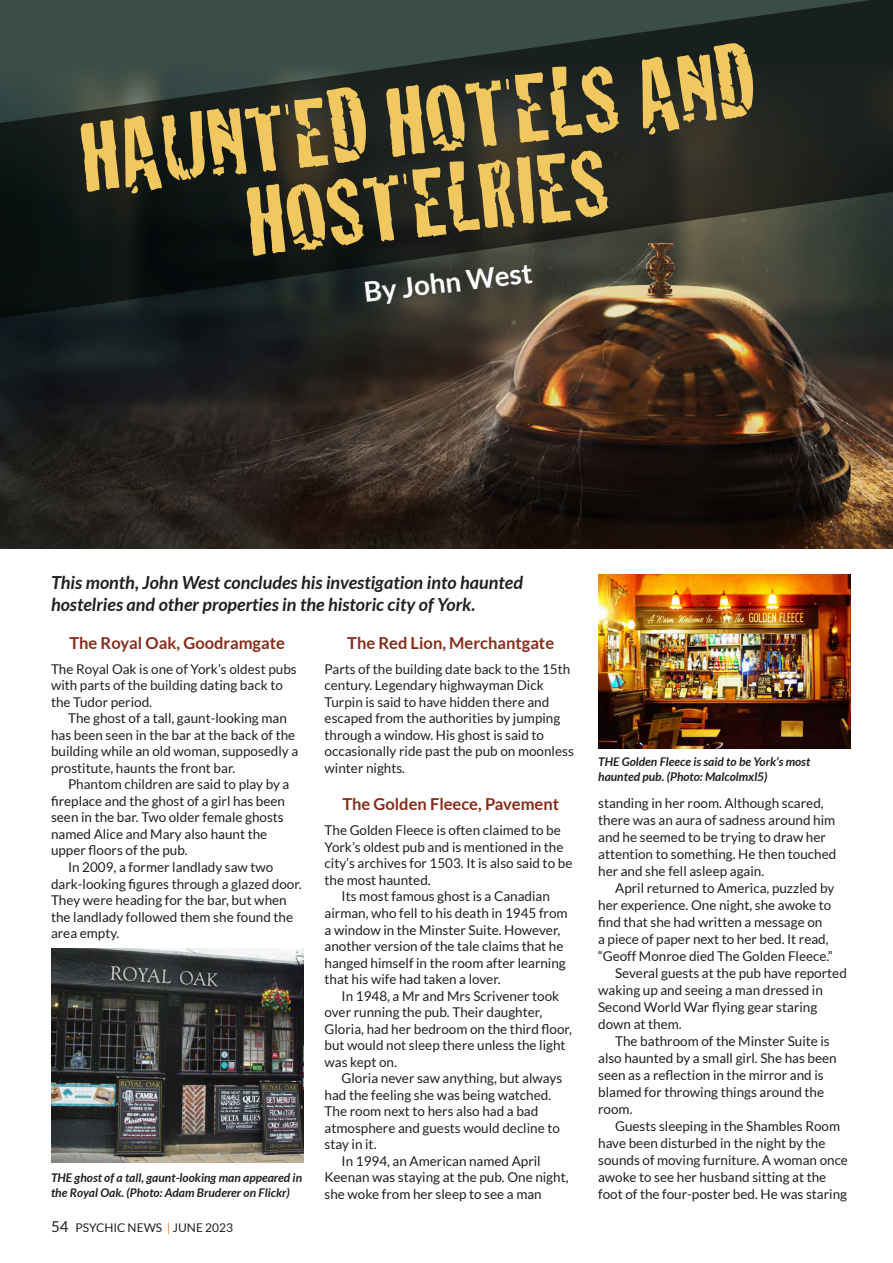
<style>
.page{position:relative;width:893px;height:1263px;background:#fff}
.page>*{position:absolute;margin:0;border:0;box-sizing:border-box;transform-origin:0 0}
.t1{font:700 27.75px "Lato";color:#fff}
.t2{font:italic 700 18px/22.5px "Lato";color:#231f20}
.t3{font:700 16.5px "Lato";color:#882c1c}
.t4{font:13.5px/16.5px "Lato";color:#231f20}
.t5{font:italic 700 12px/15px "Lato";color:#231f20}
.t6{font:12px "Lato";color:#231f20}
.s1{font-size:15px}
.s2{color:#f58220}
</style>
<div class="page">
<img style="left:0;top:331px;width:893px;height:218px">
<svg style="left:0;top:0;width:893px;height:331px;background:#2d332d"></svg>
<svg style="left:247px;top:194px;width:362px;height:62px;background:#685c35"></svg>
<svg style="left:81px;top:43px;width:673px;height:151px;background:#5e5838"></svg>
<img style="left:51px;top:948px;width:252px;height:215px">
<img style="left:598px;top:574px;width:252px;height:174px">
<p class="t1" style="left:362px;top:277px;width:171px;rotate:-7deg">By John West</p>
<p class="t2" style="left:51px;top:571px;width:473px">This month, John West concludes his investigation into haunted hostelries and other properties in the historic city of York.</p>
<p class="t3" style="left:69px;top:633px;width:217px">The Royal Oak, Goodramgate</p>
<p class="t4" style="left:51px;top:660px;width:247px">The Royal Oak is one of York’s oldest pubs with parts of the building dating back to the Tudor period.</p>
<p class="t4" style="left:51px;top:710px;width:249px;text-indent:17px">The ghost of a tall, gaunt-looking man has been seen in the bar at the back of the building while an old woman, supposedly a prostitute, haunts the front bar.</p>
<p class="t4" style="left:51px;top:776px;width:240px;text-indent:17px">Phantom children are said to play by a fireplace and the ghost of a girl has been seen in the bar. Two older female ghosts named Alice and Mary also haunt the upper floors of the pub.</p>
<p class="t4" style="left:51px;top:859px;width:252px;text-indent:17px">In 2009, a former landlady saw two dark-looking figures through a glazed door.<br>They were heading for the bar, but when the landlady followed them she found the area empty.</p>
<p class="t3" style="left:347px;top:633px;width:208px">The Red Lion, Merchantgate</p>
<p class="t4" style="left:325px;top:660px;width:251px">Parts of the building date back to the 15th century. Legendary highwayman Dick Turpin is said to have hidden there and escaped from the authorities by jumping through a window. His ghost is said to occasionally ride past the pub on moonless winter nights.</p>
<p class="t3" style="left:342px;top:795px;width:218px">The Golden Fleece, Pavement</p>
<p class="t4" style="left:325px;top:822px;width:249px">The Golden Fleece is often claimed to be York’s oldest pub and is mentioned in the city’s archives for 1503. It is also said to be the most haunted.</p>
<p class="t4" style="left:325px;top:888px;width:244px;text-indent:17px">Its most famous ghost is a Canadian airman, who fell to his death in 1945 from a window in the Minster Suite. However, another version of the tale claims that he hanged himself in the room after learning that his wife had taken a lover.</p>
<p class="t4" style="left:325px;top:987px;width:249px;text-indent:17px">In 1948, a Mr and Mrs Scrivener took over running the pub. Their daughter, Gloria, had her bedroom on the third floor, but would not sleep there unless the light was kept on.</p>
<p class="t4" style="left:325px;top:1070px;width:239px;text-indent:17px">Gloria never saw anything, but always had the feeling she was being watched.<br>The room next to hers also had a bad atmosphere and guests would decline to stay in it.</p>
<p class="t4" style="left:325px;top:1153px;width:246px;text-indent:17px">In 1994, an American named April<br>Keenan was staying at the pub. One night, she woke from her sleep to see a man</p>
<p class="t5" style="left:51px;top:1170px;width:253px">THE ghost of a tall, gaunt-looking man appeared in the Royal Oak. (Photo: Adam Bruderer on Flickr)</p>
<p class="t6" style="left:51px;top:1221px;width:184px"><span class="s1">54</span> PSYCHIC NEWS <span class="s2">|</span> JUNE 2023</p>
<p class="t5" style="left:598px;top:754px;width:214px">THE Golden Fleece is said to be York’s most haunted pub. (Photo: Malcolmxl5)</p>
<p class="t4" style="left:598px;top:794px;width:240px;line-height:17px">standing in her room. Although scared, there was an aura of sadness around him and he seemed to be trying to draw her attention to something. He then touched her and she fell asleep again.</p>
<p class="t4" style="left:598px;top:879px;width:238px;line-height:17px;text-indent:17px">April returned to America, puzzled by her experience. One night, she awoke to find that she had written a message on<br>a piece of paper next to her bed. It read, “Geoff Monroe died The Golden Fleece.”</p>
<p class="t4" style="left:598px;top:964px;width:250px;line-height:17px;text-indent:17px">Several guests at the pub have reported waking up and seeing a man dressed in<br>Second World War flying gear staring down at them.</p>
<p class="t4" style="left:598px;top:1033px;width:240px;line-height:17px;text-indent:17px">The bathroom of the Minster Suite is also haunted by a small girl. She has been seen as a reflection in the mirror and is blamed for throwing things around the room.</p>
<p class="t4" style="left:598px;top:1118px;width:251px;line-height:17px;text-indent:17px">Guests sleeping in the Shambles Room have been disturbed in the night by the sounds of moving furniture. A woman once awoke to see her husband sitting at the foot of the four-poster bed. He was staring</p>
</div>
